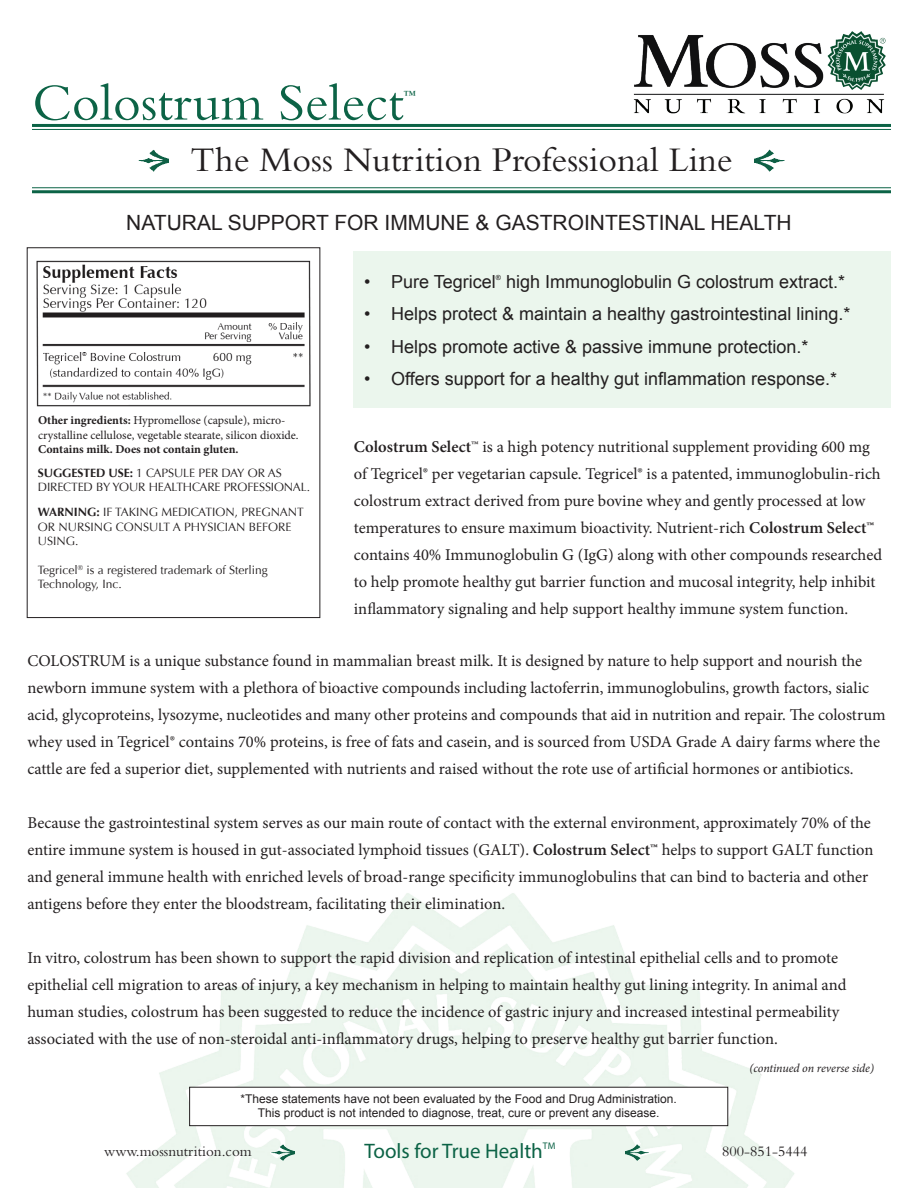
<style>
.page{position:relative;width:918px;height:1188px;background:#fff}
.page>*{position:absolute;margin:0;border:0;box-sizing:border-box;transform-origin:0 0}
.t1{font:54px "Bembo Std";color:#0c6346}
.t2{font:36px "Bembo Std";color:#231f20}
.t3{font:21px "Arial";color:#231f20}
.t4{font:21px "Myriad Pro";color:#0c6346}
.t5{font:18px "Arial";color:#231f20}
.t6{font:16.5px/27px "Minion Pro";color:#231f20}
.t7{font:15px "Bembo Std";color:#231f20}
.t8{font:12.3px "Bembo Std";color:#0c6346}
.t9{font:12px/14.4px "Optima";color:#231f20}
.t10{font:12px/14.4px "Arial";color:#231f20;text-align:center}
.t11{font:12px/14.4px "Minion Pro";color:#231f20}
.t12{font:700 12px "Minion Pro";color:#231f20}
.t13{font:italic 12px "Minion Pro";letter-spacing:-.005em;color:#231f20}
.t14{font:9.6px "Myriad Pro";color:#0c6346}
.t15{font:7.05px "Arial";color:#231f20}
.s1{font-weight:700}
.s2{font-weight:600}
</style>
<div class="page">
<img style="left:126px;top:893px;width:668px;height:295px">
<div style="left:354px;top:251px;width:537px;height:156px;background:#ebf6ed"></div>
<svg style="left:32px;top:123px;width:859px;height:71px"></svg>
<svg style="left:32px;top:129px;width:859px;height:59px"></svg>
<img style="left:755px;top:149px;width:30px;height:23px">
<img style="left:138px;top:149px;width:30px;height:23px">
<img style="left:633px;top:31px;width:253px;height:83px">
<img style="left:626px;top:1143px;width:23px;height:18px">
<img style="left:271px;top:1143px;width:23px;height:18px">
<img style="left:36px;top:260px;width:275px;height:147px">
<div style="left:190px;top:1087px;width:538px;height:39px;background:#fff"></div>
<div style="left:189px;top:1087px;width:539px;height:39px;border:1px solid #231f20"></div>
<h1 class="t1" style="left:32px;top:71px;width:373px">Colostrum Select</h1>
<p class="t8" style="left:404px;top:88px;width:13px">™</p>
<h2 class="t2" style="left:191px;top:139px;width:544px">The Moss Nutrition Professional Line</h2>
<p class="t3" style="left:126px;top:209px;width:667px">NATURAL SUPPORT FOR IMMUNE &amp; GASTROINTESTINAL HEALTH</p>
<p class="t11" style="left:38px;top:413px;width:262px"><span class="s1">Other ingredients:</span> Hypromellose (capsule), micro&shy;crystalline cellulose, vegetable stearate, silicon dioxide.</p>
<p class="t12" style="left:38px;top:441px;width:202px">Contains milk. Does not contain gluten.</p>
<p class="t9" style="left:38px;top:467px;width:274px;line-height:13.5px"><span class="s1">SUGGESTED USE:</span> 1 CAPSULE PER DAY OR AS<br>DIRECTED BY YOUR HEALTHCARE PROFESSIONAL.</p>
<p class="t9" style="left:38px;top:505px;width:268px"><span class="s1">WARNING:</span> IF TAKING MEDICATION, PREGNANT<br>OR NURSING CONSULT A PHYSICIAN BEFORE<br>USING.</p>
<p class="t9" style="left:38px;top:563px;width:231px">Tegricel<sup>®</sup> is a registered trademark of Sterling<br>Technology, Inc.</p>
<p class="t5" style="left:364px;top:270px;width:133px">• Pure Tegricel</p>
<p class="t15" style="left:496px;top:273px;width:7px">®</p>
<p class="t5" style="left:506px;top:270px;width:341px">high Immunoglobulin G colostrum extract.*</p>
<p class="t5" style="left:364px;top:302px;width:488px">• Helps protect &amp; maintain a healthy gastrointestinal lining.*</p>
<p class="t5" style="left:364px;top:335px;width:446px">• Helps promote active &amp; passive immune protection.*</p>
<p class="t5" style="left:364px;top:367px;width:474px">• Offers support for a healthy gut inflammation response.*</p>
<p class="t6" style="left:354px;top:433px;width:530px"><span class="s2">Colostrum Select</span>™ is a high potency nutritional supplement providing 600 mg of Tegricel® per vegetarian capsule. Tegricel® is a patented, immunoglobulin-rich colostrum extract derived from pure bovine whey and gently processed at low temperatures to ensure maximum bioactivity. Nutrient-rich <span class="s2">Colostrum Select™ </span>contains 40% Immunoglobulin G (IgG) along with other compounds researched to help promote healthy gut barrier function and mucosal integrity, help inhibit inflammatory signaling and help support healthy immune system function.</p>
<p class="t6" style="left:27px;top:648px;width:860px">COLOSTRUM is a unique substance found in mammalian breast milk. It is designed by nature to help support and nourish the newborn immune system with a plethora of bioactive compounds including lactoferrin, immunoglobulins, growth factors, sialic acid, glycoproteins, lysozyme, nucleotides and many other proteins and compounds that aid in nutrition and repair. The colostrum whey used in Tegricel® contains 70% proteins, is free of fats and casein, and is sourced from USDA Grade A dairy farms where the cattle are fed a superior diet, supplemented with nutrients and raised without the rote use of artificial hormones or antibiotics.</p>
<p class="t6" style="left:27px;top:810px;width:848px">Because the gastrointestinal system serves as our main route of contact with the external environment, approximately 70% of the entire immune system is housed in gut-associated lymphoid tissues (GALT). <span class="s2">Colostrum Select™</span> helps to support GALT function and general immune health with enriched levels of broad-range specificity immunoglobulins that can bind to bacteria and other antigens before they enter the bloodstream, facilitating their elimination.</p>
<p class="t6" style="left:27px;top:945px;width:821px">In vitro, colostrum has been shown to support the rapid division and replication of intestinal epithelial cells and to promote epithelial cell migration to areas of injury, a key mechanism in helping to maintain healthy gut lining integrity. In animal and human studies, colostrum has been suggested to reduce the incidence of gastric injury and increased intestinal permeability associated with the use of non-steroidal anti-inflammatory drugs, helping to preserve healthy gut barrier function.</p>
<p class="t10" style="left:241px;top:1092px;width:438px">*These statements have not been evaluated by the Food and Drug Administration.<br>This product is not intended to diagnose, treat, cure or prevent any disease.</p>
<p class="t13" style="left:749px;top:1060px;width:126px">(continued on reverse side)</p>
<p class="t7" style="left:104px;top:1142px;width:149px">www.mossnutrition.com</p>
<p class="t4" style="left:365px;top:1138px;width:180px">Tools for True Health</p>
<p class="t7" style="left:722px;top:1143px;width:87px">800-851-5444</p>
<p class="t14" style="left:543px;top:1140px;width:14px">TM</p>
</div>
